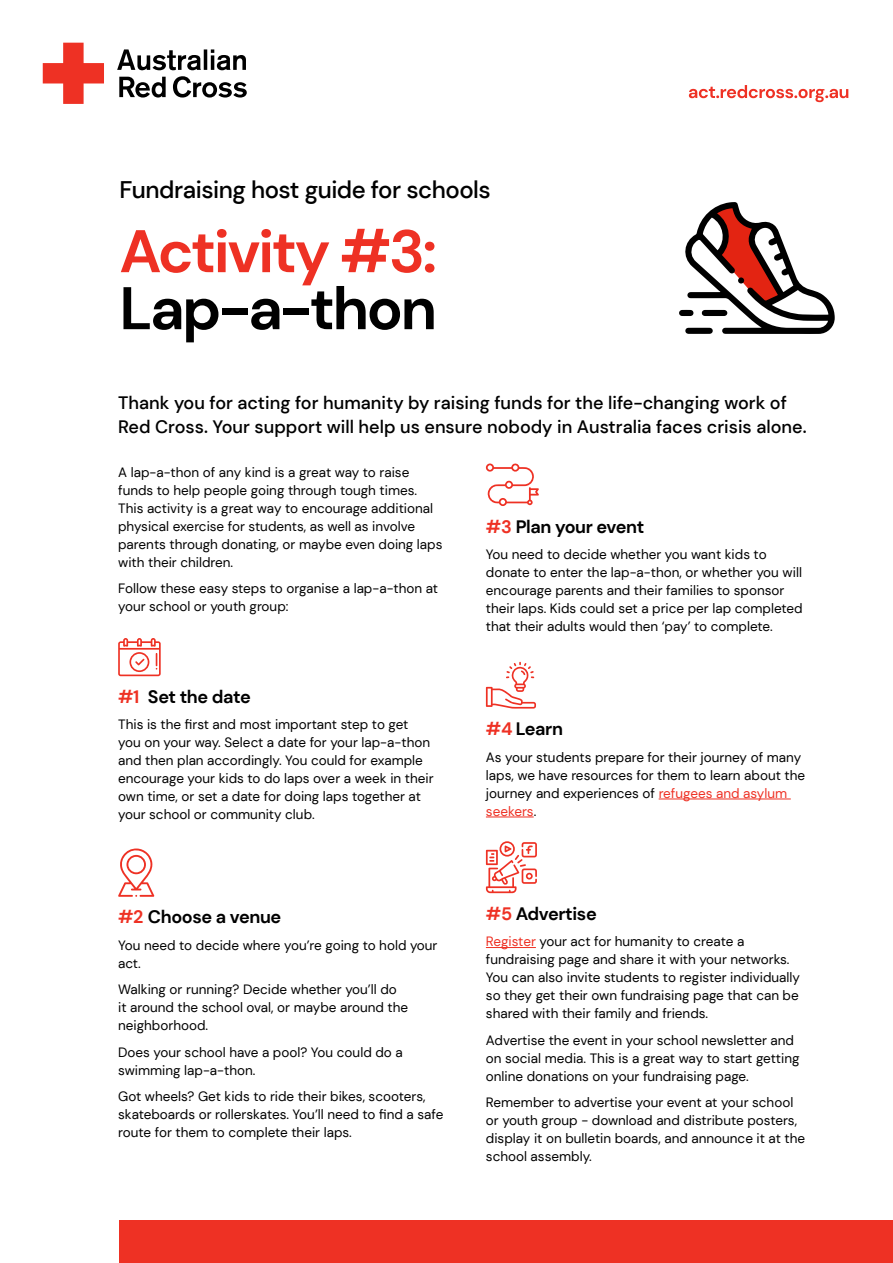
<style>
.page{position:relative;width:893px;height:1263px;background:#fff}
.page>*{position:absolute;margin:0;border:0;box-sizing:border-box;transform-origin:0 0}
.t1{font:700 60px/57px "DM Sans";letter-spacing:-.04em;color:#ee3124}
.t2{font:500 24px "DM Sans";letter-spacing:-.02em;color:#000}
.t3{font:500 18px/24px "DM Sans";color:#000}
.t4{font:700 18px "DM Sans";letter-spacing:-.02em;color:#000}
.t5{font:13.5px/18px "DM Sans";color:#000}
.s1{color:#000}
.s2{color:#ee3124}
</style>
<div class="page">
<svg style="left:117px;top:49px;width:130px;height:49px"></svg>
<svg style="left:43px;top:43px;width:61px;height:61px"></svg>
<div style="left:119px;top:1220px;width:774px;height:43px;background:#ee3124"></div>
<svg style="left:118px;top:638px;width:43px;height:38px"></svg>
<svg style="left:118px;top:848px;width:36px;height:49px"></svg>
<hr style="left:659px;top:799px;width:132px;height:1px;background:#ee3124">
<hr style="left:486px;top:817px;width:48px;height:1px;background:#ee3124">
<hr style="left:486px;top:947px;width:50px;height:1px;background:#ee3124">
<svg style="left:486px;top:463px;width:53px;height:43px"></svg>
<svg style="left:486px;top:662px;width:50px;height:47px"></svg>
<svg style="left:486px;top:841px;width:51px;height:52px"></svg>
<svg style="left:679px;top:202px;width:156px;height:132px"></svg>
<div style="left:738px;top:277px;width:6px;height:7px;background:#000;border-radius:50%"></div>
<svg style="left:689px;top:85px;width:159px;height:17px"></svg>
<p class="t2" style="left:119px;top:175px;width:373px">Fundraising host guide for schools</p>
<p class="t1" style="left:119px;top:223px;width:319px">Activity #3:<br><span class="s1">Lap-a-thon</span></p>
<p class="t3" style="left:118px;top:391px;width:690px">Thank you for acting for humanity by raising funds for the life-changing work of<br>Red Cross. Your support will help us ensure nobody in Australia faces crisis alone.</p>
<p class="t5" style="left:118px;top:463px;width:326px">A lap-a-thon of any kind is a great way to raise funds to help people going through tough times.<br>This activity is a great way to encourage additional physical exercise for students, as well as involve parents through donating, or maybe even doing laps with their children.</p>
<p class="t5" style="left:118px;top:580px;width:321px">Follow these easy steps to organise a lap-a-thon at your school or youth group:</p>
<p class="t4" style="left:486px;top:515px;width:160px"><span class="s2">#3</span> Plan your event</p>
<p class="t5" style="left:486px;top:545px;width:318px">You need to decide whether you want kids to donate to enter the lap-a-thon, or whether you will encourage parents and their families to sponsor their laps. Kids could set a price per lap completed that their adults would then ‘pay’ to complete.</p>
<p class="t4" style="left:118px;top:685px;width:134px"><span class="s2">#1</span> Set the date</p>
<p class="t5" style="left:118px;top:715px;width:317px">This is the first and most important step to get you on your way. Select a date for your lap-a-thon and then plan accordingly. You could for example encourage your kids to do laps over a week in their own time, or set a date for doing laps together at your school or community club.</p>
<p class="t4" style="left:118px;top:906px;width:165px"><span class="s2">#2</span> Choose a venue</p>
<p class="t5" style="left:118px;top:936px;width:321px">You need to decide where you’re going to hold your act.</p>
<p class="t5" style="left:118px;top:980px;width:291px">Walking or running? Decide whether you’ll do it around the school oval, or maybe around the neighborhood.</p>
<p class="t5" style="left:118px;top:1043px;width:286px">Does your school have a pool? You could do a swimming lap-a-thon.</p>
<p class="t5" style="left:118px;top:1087px;width:327px">Got wheels? Get kids to ride their bikes, scooters, skateboards or rollerskates. You’ll need to find a safe route for them to complete their laps.</p>
<p class="t4" style="left:486px;top:717px;width:79px"><span class="s2">#4</span> Learn</p>
<p class="t5" style="left:486px;top:748px;width:321px">As your students prepare for their journey of many laps, we have resources for them to learn about the journey and experiences of <span class="s2">refugees and asylum seekers</span>.</p>
<p class="t4" style="left:486px;top:902px;width:112px"><span class="s2">#5</span> Advertise</p>
<p class="t5" style="left:486px;top:932px;width:316px"><span class="s2">Register</span> your act for humanity to create a fundraising page and share it with your networks.<br>You can also invite students to register individually so they get their own fundraising page that can be shared with their family and friends.</p>
<p class="t5" style="left:486px;top:1031px;width:315px">Advertise the event in your school newsletter and on social media. This is a great way to start getting online donations on your fundraising page.</p>
<p class="t5" style="left:486px;top:1093px;width:321px">Remember to advertise your event at your school or youth group - download and distribute posters, display it on bulletin boards, and announce it at the school assembly.</p>
</div>
